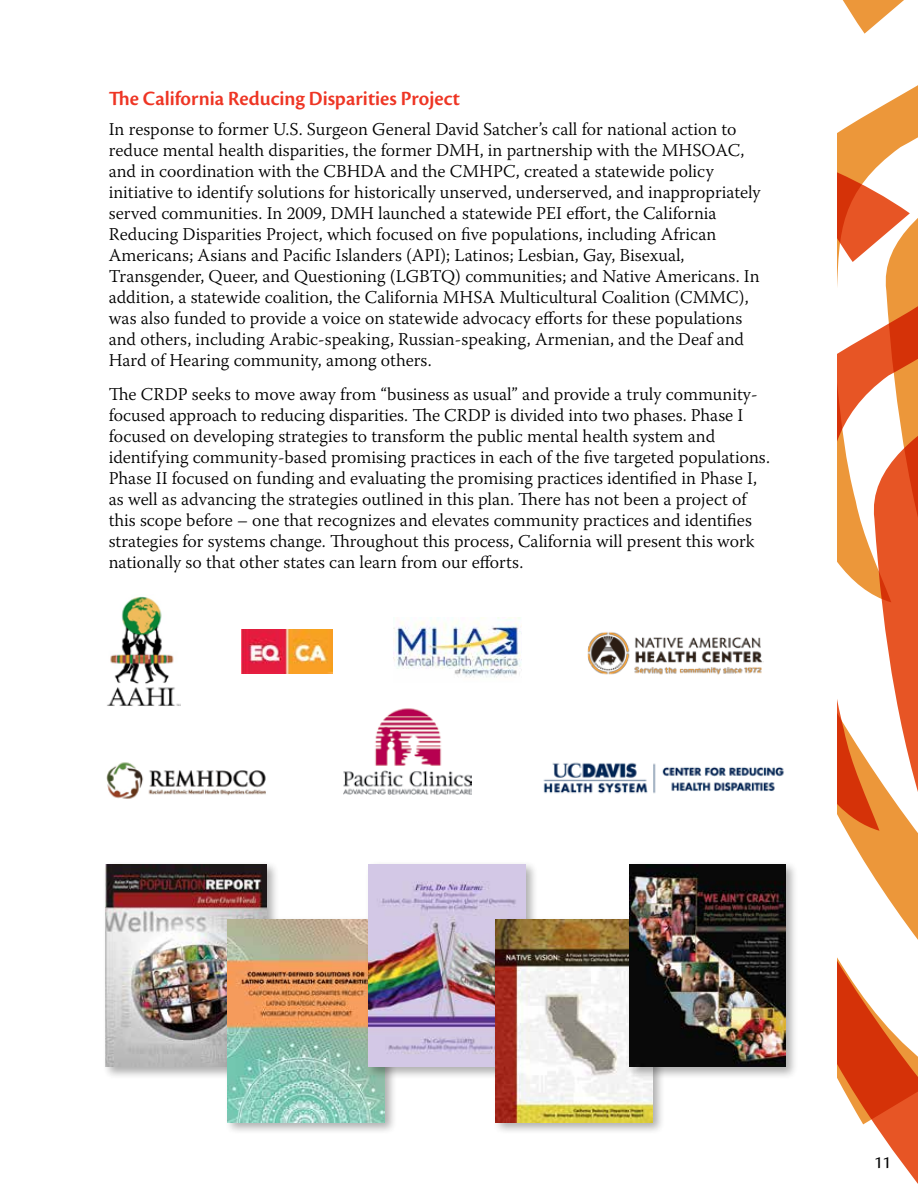
<style>
.page{position:relative;width:918px;height:1188px;background:#fff}
.page>*{position:absolute;margin:0;border:0;box-sizing:border-box;transform-origin:0 0}
.t1{font:21px "Cronos Pro Semibold Subh";color:#ee3524}
.t2{font:300 18px/21px "Warnock Pro";color:#000}
.t3{font:18px "Cronos Pro";color:#000}
</style>
<div class="page">
<img style="left:107px;top:596px;width:74px;height:110px">
<img style="left:241px;top:629px;width:92px;height:44px">
<img style="left:394px;top:618px;width:128px;height:60px">
<img style="left:587px;top:632px;width:177px;height:43px">
<img style="left:344px;top:708px;width:127px;height:87px">
<img style="left:106px;top:762px;width:160px;height:37px">
<img style="left:543px;top:762px;width:241px;height:32px">
<div style="left:102px;top:861px;width:177px;height:218px;background:#000;opacity:.32"></div>
<img style="left:106px;top:864px;width:160px;height:202px">
<div style="left:224px;top:916px;width:173px;height:219px;background:#000;opacity:.32"></div>
<img style="left:228px;top:920px;width:156px;height:202px">
<div style="left:365px;top:861px;width:173px;height:218px;background:#000;opacity:.32"></div>
<img style="left:369px;top:864px;width:156px;height:202px">
<div style="left:493px;top:916px;width:172px;height:219px;background:#000;opacity:.32"></div>
<img style="left:496px;top:920px;width:156px;height:202px">
<div style="left:626px;top:861px;width:173px;height:219px;background:#000;opacity:.32"></div>
<img style="left:629px;top:864px;width:157px;height:202px">
<svg style="left:837px;top:85px;width:81px;height:614px"></svg>
<svg style="left:837px;top:699px;width:81px;height:485px"></svg>
<svg style="left:842px;top:0;width:62px;height:34px"></svg>
<p class="t1" style="left:109px;top:86px;width:353px">The California Reducing Disparities Project</p>
<p class="t2" style="left:109px;top:118px;width:653px">In response to former U.S. Surgeon General David Satcher’s call for national action to reduce mental health disparities, the former DMH, in partnership with the MHSOAC, and in coordination with the CBHDA and the CMHPC, created a statewide policy initiative to identify solutions for historically unserved, underserved, and inappropriately served communities. In 2009, DMH launched a statewide PEI effort, the California Reducing Disparities Project, which focused on five populations, including African Americans; Asians and Pacific Islanders (API); Latinos; Lesbian, Gay, Bisexual, Transgender, Queer, and Questioning (LGBTQ) communities; and Native Americans. In addition, a statewide coalition, the California MHSA Multicultural Coalition (CMMC), was also funded to provide a voice on statewide advocacy efforts for these populations and others, including Arabic-speaking, Russian-speaking, Armenian, and the Deaf and Hard of Hearing community, among others.</p>
<p class="t2" style="left:109px;top:383px;width:663px">The CRDP seeks to move away from “business as usual” and provide a truly community&shy;focused approach to reducing disparities. The CRDP is divided into two phases. Phase I focused on developing strategies to transform the public mental health system and identifying community-based promising practices in each of the five targeted populations.<br>Phase II focused on funding and evaluating the promising practices identified in Phase I, as well as advancing the strategies outlined in this plan. There has not been a project of this scope before – one that recognizes and elevates community practices and identifies strategies for systems change. Throughout this process, California will present this work nationally so that other states can learn from our efforts.</p>
<p class="t3" style="left:874px;top:1152px;width:18px">11</p>
</div>
